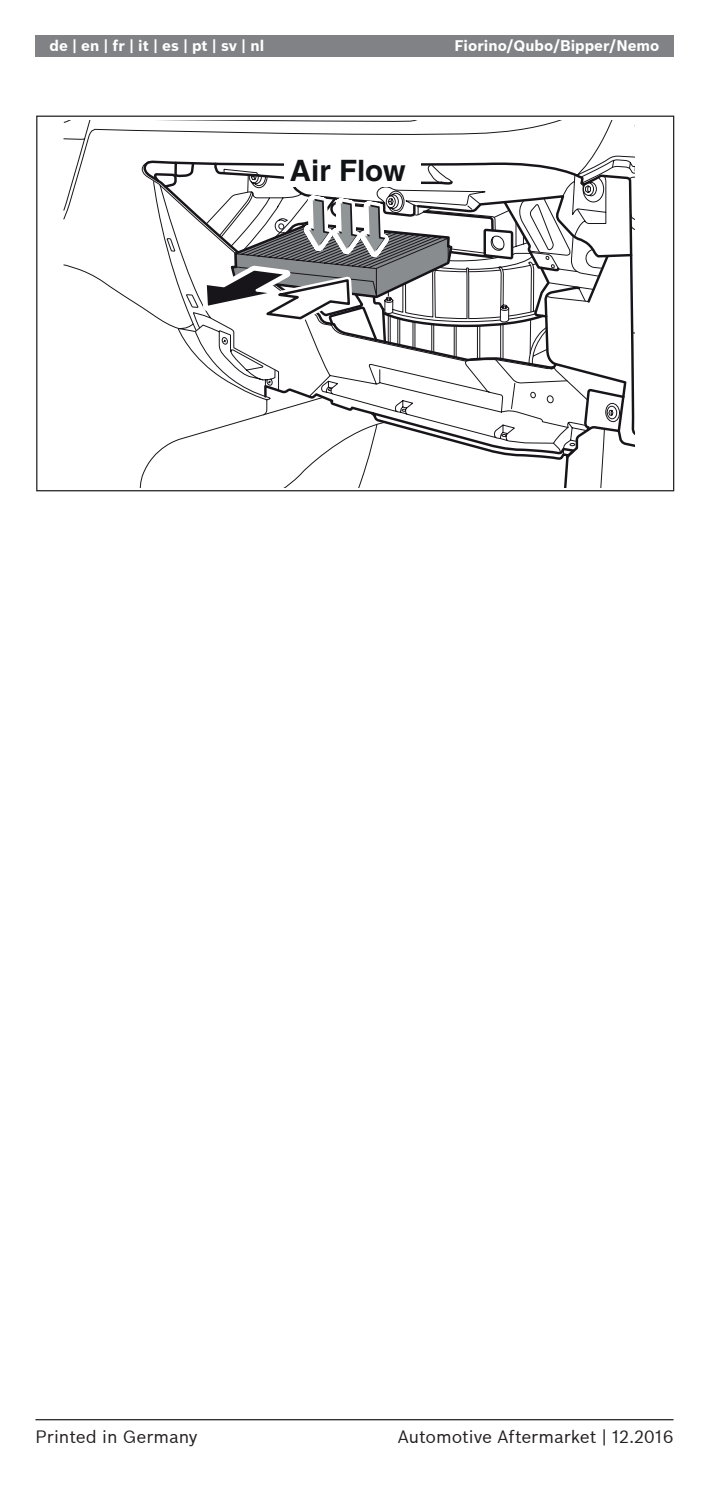
<style>
.page{position:relative;width:709px;height:1489px;background:#fff}
.page>*{position:absolute;margin:0;border:0;box-sizing:border-box;transform-origin:0 0}
.t1{font:700 29.5px "Helvetica";color:#111416}
.t2{font:17.5px "Bosch Sans LF";color:#231f20}
.t3{font:700 15px "Bosch Sans LF";color:#fff}
</style>
<div class="page">
<div style="left:35px;top:35px;width:638px;height:22px;background:#808285"></div>
<hr style="left:35px;top:1418px;width:638px;height:2px;background:#231f20">
<svg style="left:63px;top:121px;width:572px;height:366px"></svg>
<svg style="left:338px;top:121px;width:157px;height:16px"></svg>
<svg style="left:146px;top:137px;width:489px;height:350px"></svg>
<div style="left:284px;top:153px;width:136px;height:33px;background:#fff"></div>
<p class="t3" style="left:50px;top:36px;width:216px">de | en | fr | it | es | pt | sv | nl</p>
<p class="t3" style="left:454px;top:36px;width:206px">Fiorino/Qubo/Bipper/Nemo</p>
<h1 class="t1" style="left:290px;top:153px;width:117px">Air Flow</h1>
<p class="t2" style="left:35px;top:1425px;width:164px">Printed in Germany</p>
<p class="t2" style="left:398px;top:1425px;width:277px">Automotive Aftermarket | 12.2016</p>
</div>
